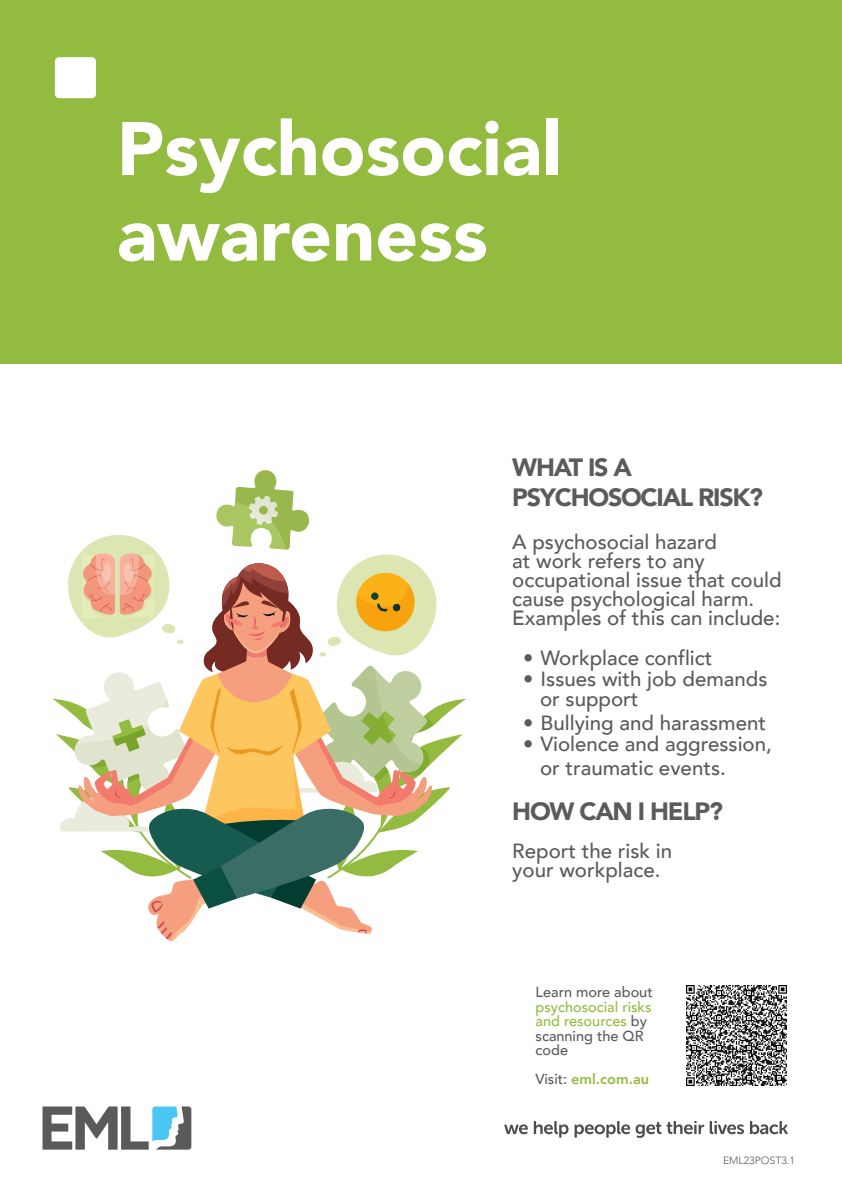
<style>
.page{position:relative;width:842px;height:1192px;background:#fff}
.page>*{position:absolute;margin:0;border:0;box-sizing:border-box;transform-origin:0 0}
.t1{font:900 75px/85.5px "Avenir";color:#fff}
.t2{font:900 25px/30.8px "Avenir";letter-spacing:-.05em;color:#5c5a5c}
.t3{font:500 20.5px/19px "Avenir";color:#5c5a5c}
.t4{font:500 14.5px/14.5px "Avenir";color:#93bb3f}
.t5{font:800 14.5px "Avenir";color:#93bb3f}
.t6{font:500 14.5px "Avenir";color:#5b595c}
.t7{font:300 10.5px "Avenir";color:#5b595c}
.s1{color:#5b595c}
.s2{font-weight:500;color:#5b595c}
</style>
<div class="page">
<div style="left:0;top:0;width:842px;height:364px;background:#93bb3f"></div>
<svg style="left:53px;top:470px;width:413px;height:471px"></svg>
<img style="left:687px;top:985px;width:100px;height:100px">
<svg style="left:504px;top:1124px;width:24px;height:10px"></svg>
<svg style="left:534px;top:1121px;width:34px;height:17px"></svg>
<svg style="left:574px;top:1121px;width:56px;height:17px"></svg>
<svg style="left:636px;top:1122px;width:25px;height:16px"></svg>
<svg style="left:667px;top:1121px;width:37px;height:13px"></svg>
<svg style="left:710px;top:1121px;width:34px;height:13px"></svg>
<svg style="left:750px;top:1121px;width:38px;height:13px"></svg>
<div style="left:55px;top:57px;width:41px;height:41px;background:#fff;border-radius:4px"></div>
<svg style="left:43px;top:1106px;width:148px;height:44px"></svg>
<h1 class="t1" style="left:117px;top:104px;width:446px">Psychosocial awareness</h1>
<p class="t2" style="left:512px;top:451px;width:252px">WHAT IS A<br>PSYCHOSOCIAL RISK?</p>
<p class="t3" style="left:512px;top:531px;width:271px">A psychosocial hazard<br>at work refers to any occupational issue that could cause psychological harm.<br>Examples of this can include:</p>
<p class="t3" style="left:523px;top:648px;width:191px">• Workplace conflict</p>
<p class="t3" style="left:523px;top:669px;width:246px">• Issues with job demands</p>
<p class="t3" style="left:523px;top:713px;width:244px">• Bullying and harassment</p>
<p class="t3" style="left:523px;top:734px;width:250px">• Violence and aggression,</p>
<p class="t3" style="left:540px;top:688px;width:100px">or support</p>
<p class="t3" style="left:540px;top:757px;width:187px">or traumatic events.</p>
<p class="t2" style="left:512px;top:795px;width:212px">HOW CAN I HELP?</p>
<p class="t3" style="left:512px;top:840px;width:161px">Report the risk in your workplace.</p>
<p class="t6" style="left:536px;top:980px;width:119px">Learn more about</p>
<p class="t4" style="left:536px;top:999px;width:118px">psychosocial risks and resources <span class="s1">by scanning the QR code</span></p>
<p class="t5" style="left:536px;top:1068px;width:115px"><span class="s2">Visit:</span> eml.com.au</p>
<p class="t7" style="left:723px;top:1154px;width:74px">EML23POST3.1</p>
</div>
